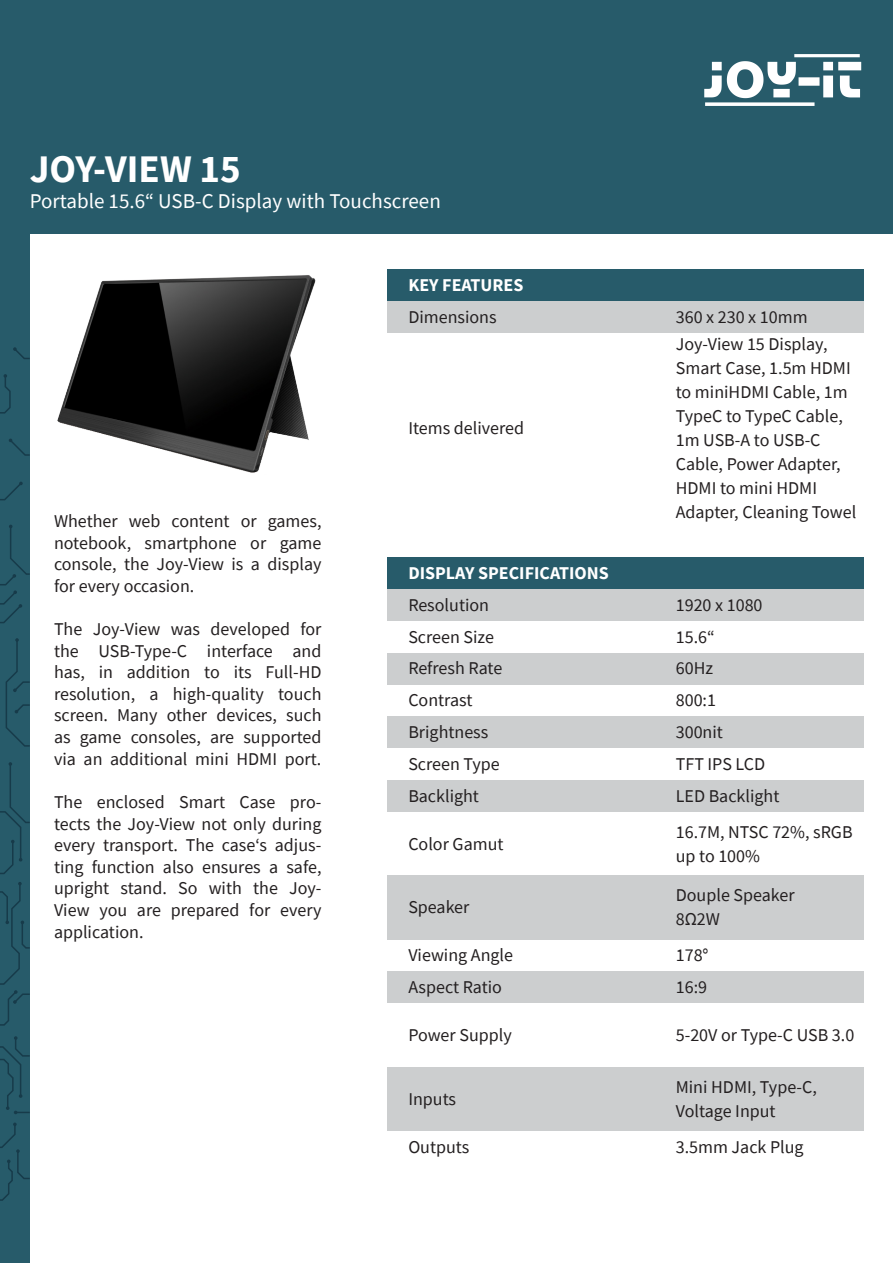
<style>
.page{position:relative;width:893px;height:1263px;background:#fff}
.page>*{position:absolute;margin:0;border:0;box-sizing:border-box;transform-origin:0 0}
.t1{font:700 39px "Source Sans Pro";color:#fff}
.t2{font:21px "Source Sans Pro";color:#fff}
.t3{font:18px/21.6px "Source Sans Pro";color:#231f20;text-align:justify}
.t4{font:700 18px "Source Sans Pro";color:#fff}
</style>
<div class="page">
<div style="left:387px;top:653px;width:476px;height:31px;background:#cccecf"></div>
<div style="left:387px;top:716px;width:476px;height:32px;background:#cccecf"></div>
<div style="left:387px;top:780px;width:476px;height:32px;background:#cccecf"></div>
<div style="left:387px;top:875px;width:476px;height:64px;background:#cccecf"></div>
<div style="left:387px;top:971px;width:476px;height:32px;background:#cccecf"></div>
<div style="left:387px;top:1067px;width:476px;height:64px;background:#cccecf"></div>
<img style="left:57px;top:275px;width:259px;height:198px">
<div style="left:387px;top:301px;width:476px;height:32px;background:#cccecf"></div>
<div style="left:0;top:0;width:893px;height:234px;background:#275b6a"></div>
<img style="left:704px;top:54px;width:158px;height:52px">
<div style="left:0;top:208px;width:30px;height:1055px;background:#275b6a"></div>
<div style="left:387px;top:269px;width:476px;height:32px;background:#275b6a"></div>
<div style="left:387px;top:557px;width:476px;height:32px;background:#275b6a"></div>
<svg style="left:0;top:1122px;width:30px;height:79px"></svg>
<svg style="left:0;top:1036px;width:30px;height:78px"></svg>
<svg style="left:0;top:882px;width:30px;height:144px"></svg>
<svg style="left:0;top:762px;width:30px;height:112px"></svg>
<svg style="left:5px;top:638px;width:25px;height:109px"></svg>
<svg style="left:0;top:525px;width:30px;height:99px"></svg>
<svg style="left:0;top:482px;width:23px;height:19px"></svg>
<svg style="left:9px;top:438px;width:21px;height:18px"></svg>
<svg style="left:0;top:374px;width:11px;height:40px"></svg>
<svg style="left:13px;top:347px;width:17px;height:12px"></svg>
<div style="left:387px;top:589px;width:476px;height:32px;background:#cccecf"></div>
<p class="t1" style="left:30px;top:143px;width:212px">JOY-VIEW 15</p>
<p class="t2" style="left:30px;top:187px;width:413px">Portable 15.6“ USB-C Display with Touchscreen</p>
<p class="t4" style="left:408px;top:273px;width:117px">KEY FEATURES</p>
<p class="t3" style="left:54px;top:510px;width:269px">Whether web content or games, notebook, smartphone or game console, the Joy-View is a display for every occasion.</p>
<p class="t3" style="left:54px;top:618px;width:269px">The Joy-View was developed for the USB-Type-C interface and has, in addition to its Full-HD resolution, a high-quality touch screen. Many other devices, such as game consoles, are supported via an additional mini HDMI port.</p>
<p class="t3" style="left:54px;top:791px;width:269px">The enclosed Smart Case pro&shy;tects the Joy-View not only during every transport. The case‘s adjus&shy;ting function also ensures a safe, upright stand. So with the Joy-View you are prepared for every application.</p>
<p class="t3" style="left:408px;top:306px;width:90px">Dimensions</p>
<p class="t3" style="left:676px;top:306px;width:133px">360 x 230 x 10mm</p>
<p class="t3" style="left:408px;top:417px;width:117px">Items delivered</p>
<p class="t4" style="left:408px;top:560px;width:202px">DISPLAY SPECIFICATIONS</p>
<p class="t3" style="left:676px;top:332px;width:182px;line-height:24px;text-align:left">Joy-View 15 Display,<br>Smart Case, 1.5m HDMI to miniHDMI Cable, 1m<br>TypeC to TypeC Cable,<br>1m USB-A to USB-C<br>Cable, Power Adapter,<br>HDMI to mini HDMI<br>Adapter, Cleaning Towel</p>
<p class="t3" style="left:408px;top:594px;width:82px">Resolution</p>
<p class="t3" style="left:676px;top:594px;width:88px">1920 x 1080</p>
<p class="t3" style="left:408px;top:626px;width:87px">Screen Size</p>
<p class="t3" style="left:676px;top:626px;width:40px">15.6“</p>
<p class="t3" style="left:408px;top:657px;width:95px">Refresh Rate</p>
<p class="t3" style="left:676px;top:657px;width:39px">60Hz</p>
<p class="t3" style="left:408px;top:689px;width:66px">Contrast</p>
<p class="t3" style="left:676px;top:689px;width:42px">800:1</p>
<p class="t3" style="left:408px;top:721px;width:82px">Brightness</p>
<p class="t3" style="left:676px;top:721px;width:49px">300nit</p>
<p class="t3" style="left:408px;top:753px;width:93px">Screen Type</p>
<p class="t3" style="left:676px;top:753px;width:91px">TFT IPS LCD</p>
<p class="t3" style="left:408px;top:785px;width:72px">Backlight</p>
<p class="t3" style="left:676px;top:785px;width:105px">LED Backlight</p>
<p class="t3" style="left:408px;top:833px;width:97px">Color Gamut</p>
<p class="t3" style="left:676px;top:819px;width:178px;line-height:24px">16.7M, NTSC 72%, sRGB up to 100%</p>
<p class="t3" style="left:408px;top:896px;width:63px">Speaker</p>
<p class="t3" style="left:676px;top:884px;width:120px">Douple Speaker</p>
<p class="t3" style="left:676px;top:908px;width:46px">8Ω2W</p>
<p class="t3" style="left:408px;top:944px;width:106px">Viewing Angle</p>
<p class="t3" style="left:676px;top:944px;width:34px">178°</p>
<p class="t3" style="left:408px;top:976px;width:95px">Aspect Ratio</p>
<p class="t3" style="left:676px;top:976px;width:33px">16:9</p>
<p class="t3" style="left:408px;top:1024px;width:105px">Power Supply</p>
<p class="t3" style="left:676px;top:1024px;width:180px">5-20V or Type-C USB 3.0</p>
<p class="t3" style="left:408px;top:1088px;width:49px">Inputs</p>
<p class="t3" style="left:676px;top:1076px;width:143px">Mini HDMI, Type-C,</p>
<p class="t3" style="left:676px;top:1100px;width:101px">Voltage Input</p>
<p class="t3" style="left:408px;top:1136px;width:63px">Outputs</p>
<p class="t3" style="left:676px;top:1136px;width:129px">3.5mm Jack Plug</p>
</div>
